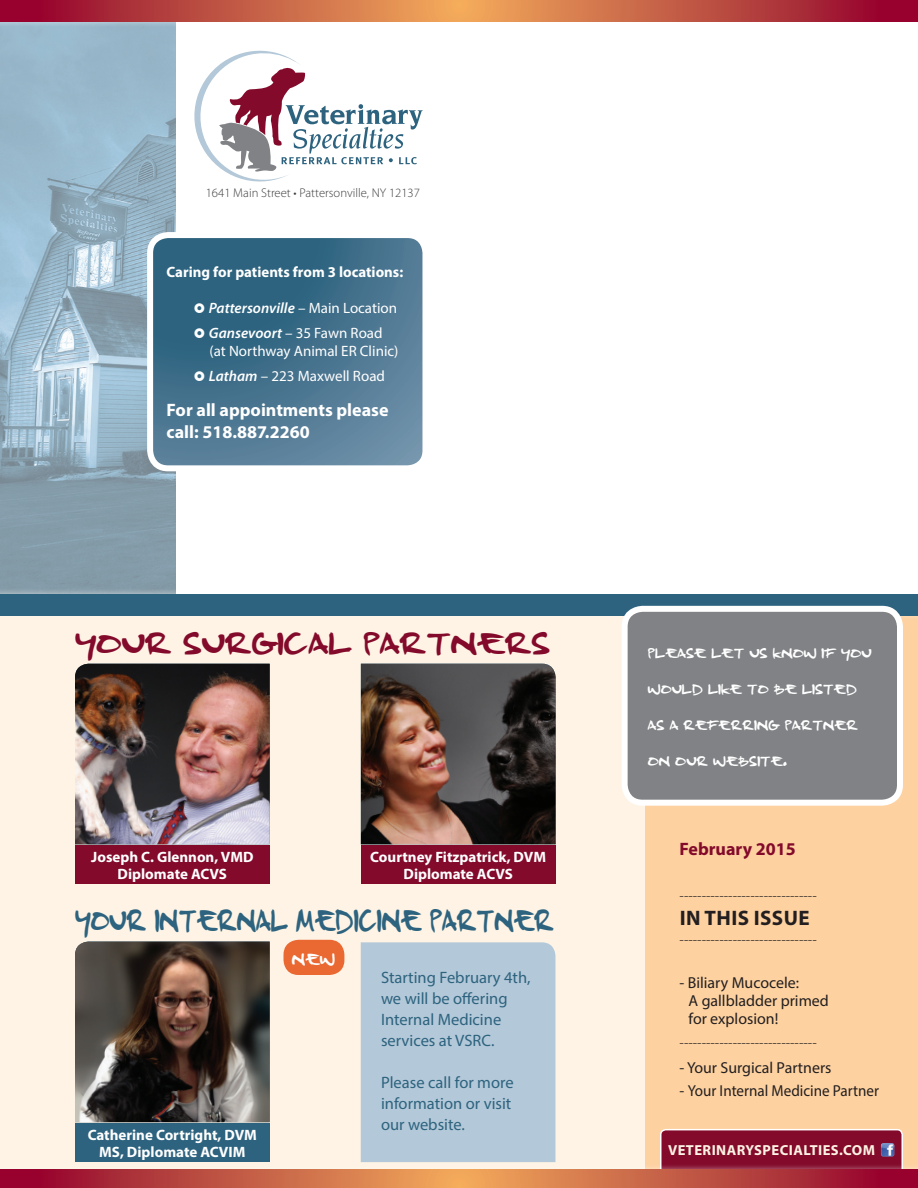
<style>
.page{position:relative;width:918px;height:1188px;background:#fff}
.page>*{position:absolute;margin:0;border:0;box-sizing:border-box;transform-origin:0 0}
.t1{font:33px "Product Design";letter-spacing:-.01em;color:#2d637f;scale:.7 1}
.t2{font:33px "Product Design";letter-spacing:-.01em;color:#830a2b;scale:.95 1}
.t3{font:700 21px "Myriad Pro";letter-spacing:.02em;color:#231f20}
.t4{font:700 18px/21.6px "Myriad Pro";color:#fff}
.t5{font:700 18px "Myriad Pro";color:#830a2b}
.t6{font:17.85px "Product Design";color:#fff;scale:.9 1}
.t7{font:16.5px/21px "Myriad Pro";color:#2d637f}
.t8{font:300 16.5px "Myriad Pro";color:#231f20;scale:.9 1}
.t9{font:15.9px/18px "Myriad Pro";color:#231f20}
.t10{font:700 15px/16.5px "Myriad Pro";color:#fff;text-align:center}
.t11{font:15px "Product Design";color:#fff;scale:.9 1}
.t12{font:italic 600 15px/24.8px "Myriad Pro";color:#fff}
.t13{font:15px/24.8px "Myriad Pro";color:#fff}
.t14{font:700 14.55px "Myriad Pro";letter-spacing:.03em;color:#fef3e4}
.t15{font:300 12.6px "Myriad Pro";color:#3e3e3f}
.s1{font-weight:400;font-style:normal}
.s2{font-weight:600;font-style:italic}
</style>
<div class="page">
<div style="left:0;top:599px;width:918px;height:589px;background:#fef3e4"></div>
<img style="left:0;top:28px;width:175px;height:560px">
<svg style="left:194px;top:50px;width:229px;height:132px"></svg>
<svg style="left:150px;top:235px;width:271px;height:233px;background:#45738d"></svg>
<div style="left:147px;top:232px;width:281px;height:239px;border:6px solid #fff;border-radius:18px"></div>
<div style="left:645px;top:608px;width:273px;height:580px;background:#fdd1a0"></div>
<img style="left:75px;top:664px;width:195px;height:180px">
<div style="left:75px;top:846px;width:195px;height:38px;background:#830a2b"></div>
<img style="left:361px;top:664px;width:195px;height:180px">
<div style="left:361px;top:846px;width:195px;height:38px;background:#830a2b"></div>
<svg style="left:660px;top:1129px;width:243px;height:35px;background:#891736"></svg>
<div style="left:0;top:588px;width:918px;height:33px;background:#fff;opacity:.5"></div>
<div style="left:0;top:594px;width:918px;height:21px;background:#2d637f"></div>
<div style="left:0;top:1164px;width:918px;height:24px;background:#fff;opacity:.5"></div>
<svg style="left:0;top:1170px;width:918px;height:18px;background:#c05443"></svg>
<div style="left:0;top:0;width:918px;height:28px;background:#fff;opacity:.5"></div>
<svg style="left:0;top:0;width:918px;height:22px;background:#c05443"></svg>
<div style="left:625px;top:609px;width:275px;height:194px;background:#808285;border-radius:18px"></div>
<div style="left:622px;top:606px;width:281px;height:200px;border:6px solid #fff;border-radius:18px"></div>
<div style="left:284px;top:940px;width:60px;height:35px;background:#ea6831;border-radius:15px"></div>
<img style="left:881px;top:1143px;width:13px;height:14px">
<img style="left:75px;top:942px;width:195px;height:180px">
<div style="left:75px;top:1123px;width:195px;height:39px;background:#2d637f"></div>
<div style="left:361px;top:942px;width:194px;height:220px;background:#b3c8d8"></div>
<svg style="left:195px;top:303px;width:10px;height:10px"></svg>
<svg style="left:195px;top:328px;width:10px;height:10px"></svg>
<svg style="left:195px;top:371px;width:10px;height:10px"></svg>
<p class="t15" style="left:206px;top:186px;width:216px">1641 Main Street • Pattersonville, NY 12137</p>
<p class="t10" style="left:167px;top:263px;width:238px">Caring for patients from 3 locations:</p>
<p class="t12" style="left:209px;top:295px;width:190px">Pattersonville <span class="s1">– Main Location<br></span>Gansevoort <span class="s1">– 35 Fawn Road</span></p>
<p class="t13" style="left:209px;top:338px;width:191px">(at Northway Animal ER Clinic)<br><span class="s2">Latham</span> – 223 Maxwell Road</p>
<p class="t4" style="left:167px;top:399px;width:223px">For all appointments please call: 518.887.2260</p>
<h1 class="t2" style="left:75px;top:628px;width:502px">Your surgical Partners</h1>
<p class="t10" style="left:91px;top:849px;width:164px">Joseph C. Glennon, VMD<br>Diplomate ACVS</p>
<p class="t10" style="left:370px;top:849px;width:177px">Courtney Fitzpatrick, DVM<br>Diplomate ACVS</p>
<h1 class="t1" style="left:75px;top:906px;width:686px">Your Internal Medicine Partner</h1>
<p class="t6" style="left:292px;top:951px;width:50px">NEW</p>
<p class="t10" style="left:88px;top:1126px;width:171px">Catherine Cortright, DVM<br>MS, Diplomate ACVIM</p>
<p class="t7" style="left:381px;top:967px;width:151px">Starting February 4th, we will be offering<br>Internal Medicine services at VSRC.</p>
<p class="t7" style="left:381px;top:1072px;width:134px">Please call for more information or visit our website.</p>
<p class="t11" style="left:648px;top:646px;width:250px">Please let us know if you</p>
<p class="t11" style="left:648px;top:682px;width:234px">would like to be listed</p>
<p class="t11" style="left:648px;top:718px;width:235px">as a Referring Partner</p>
<p class="t11" style="left:648px;top:754px;width:156px">on our website.</p>
<p class="t5" style="left:680px;top:838px;width:118px">February 2015</p>
<p class="t8" style="left:680px;top:885px;width:154px">-------------------------------</p>
<h2 class="t3" style="left:680px;top:904px;width:131px">IN THIS ISSUE</h2>
<p class="t8" style="left:680px;top:929px;width:154px">-------------------------------</p>
<p class="t9" style="left:689px;top:973px;width:142px;text-indent:-9px">- Biliary Mucocele:<br>A gallbladder primed for explosion!</p>
<p class="t8" style="left:680px;top:1032px;width:154px">-------------------------------</p>
<p class="t9" style="left:680px;top:1059px;width:153px">- Your Surgical Partners</p>
<p class="t9" style="left:680px;top:1081px;width:201px">- Your Internal Medicine Partner</p>
<p class="t14" style="left:668px;top:1141px;width:209px">VETERINARYSPECIALTIES.COM</p>
</div>
